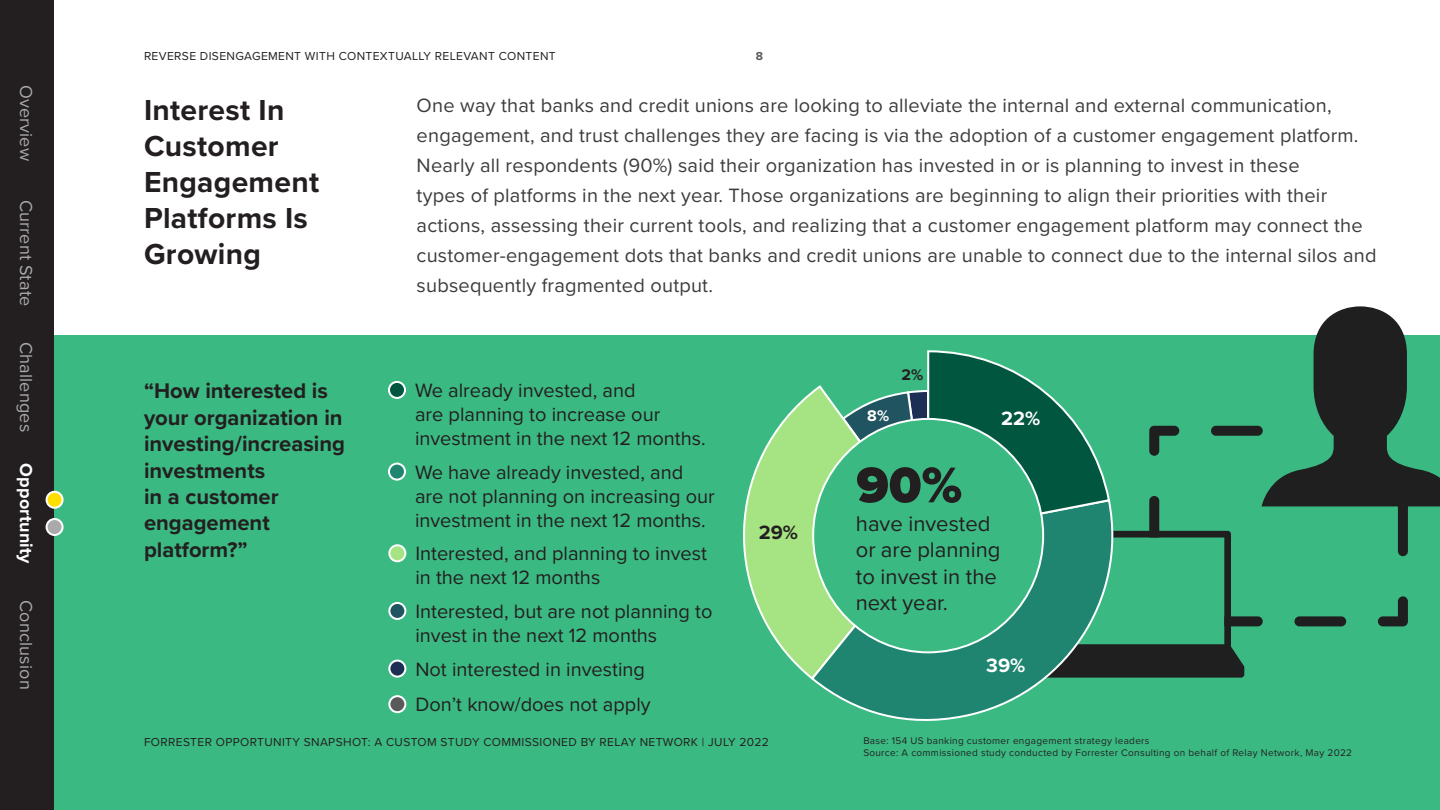
<style>
.page{position:relative;width:1440px;height:810px;background:#fff}
.page>*{position:absolute;margin:0;border:0;box-sizing:border-box;transform-origin:0 0}
.Figure_Label{font:900 52px "Proxima Nova";color:#231f20}
.Page_Header{font:700 30px/36px "Proxima Nova";letter-spacing:.01em;color:#231f20}
.Figure_Title{font:700 22px/26.4px "Proxima Nova";color:#231f20}
.Figure_Legend{font:22px/26.4px "Proxima Nova";color:#231f20}
.Body_Copy{font:20px/30px "Proxima Nova";letter-spacing:.01em;color:#3c3c3c}
.Figure_Label_W{font:20px/24px "Proxima Nova";color:#231f20}
.Figure_Label-2{font:700 20px "Proxima Nova";color:#fff}
.Figure_Label-3{font:700 20px "Proxima Nova";color:#231f20}
.t1{font:18px "Proxima Nova";letter-spacing:.01em;color:#aaa}
.t2{font:700 18px "Proxima Nova";letter-spacing:.01em;color:#fff}
.Figure_Label-4{font:700 16px "Proxima Nova";color:#fff}
.Figure_Label-5{font:700 16px "Proxima Nova";color:#231f20}
.t3{font:12px "Proxima Nova";letter-spacing:.03em;color:#231f20}
.t4{font:700 12px "Proxima Nova";color:#5a5a5a}
.Base_Source{font:10px "Proxima Nova";letter-spacing:.03em;color:#232323}
</style>
<div class="page">
<div style="left:1px;top:335px;width:1439px;height:475px;background:#3bb982"></div>
<div style="left:389px;top:382px;width:16px;height:16px;background:#00563f;border-radius:50%"></div>
<div style="left:388px;top:381px;width:18px;height:18px;border:2px solid #fff;border-radius:50%"></div>
<div style="left:389px;top:464px;width:16px;height:16px;background:#1f8570;border-radius:50%"></div>
<div style="left:388px;top:463px;width:18px;height:18px;border:2px solid #fff;border-radius:50%"></div>
<div style="left:389px;top:545px;width:16px;height:16px;background:#a6e483;border-radius:50%"></div>
<div style="left:388px;top:544px;width:18px;height:18px;border:2px solid #fff;border-radius:50%"></div>
<div style="left:389px;top:603px;width:16px;height:16px;background:#215461;border-radius:50%"></div>
<div style="left:388px;top:602px;width:18px;height:18px;border:2px solid #fff;border-radius:50%"></div>
<div style="left:389px;top:661px;width:16px;height:16px;background:#1c2e54;border-radius:50%"></div>
<div style="left:388px;top:660px;width:18px;height:18px;border:2px solid #fff;border-radius:50%"></div>
<div style="left:389px;top:696px;width:16px;height:16px;background:#5a5a5a;border-radius:50%"></div>
<div style="left:388px;top:695px;width:18px;height:18px;border:2px solid #fff;border-radius:50%"></div>
<svg style="left:743px;top:385px;width:98px;height:293px"></svg>
<svg style="left:810px;top:498px;width:236px;height:223px"></svg>
<svg style="left:841px;top:306px;width:599px;height:372px"></svg>
<div style="left:813px;top:419px;width:230px;height:233px;background:#3bb982;border-radius:50%"></div>
<div style="left:0;top:0;width:54px;height:810px;background:#231f20"></div>
<div style="left:47px;top:492px;width:16px;height:16px;background:#ffde00;border-radius:50%"></div>
<div style="left:46px;top:491px;width:18px;height:18px;border:2px solid #fff;border-radius:50%"></div>
<div style="left:47px;top:519px;width:16px;height:16px;background:#aaa;border-radius:50%"></div>
<div style="left:46px;top:518px;width:18px;height:18px;border:2px solid #fff;border-radius:50%"></div>
<p class="t1" style="left:40px;top:85px;width:78px;rotate:90deg">Overview</p>
<p class="t1" style="left:40px;top:200px;width:108px;rotate:90deg">Current State</p>
<p class="t1" style="left:40px;top:342px;width:92px;rotate:90deg">Challenges</p>
<p class="t2" style="left:40px;top:463px;width:102px;rotate:90deg">Opportunity</p>
<p class="t1" style="left:40px;top:600px;width:91px;rotate:90deg">Conclusion</p>
<p class="t3" style="left:144px;top:47px;width:413px">REVERSE DISENGAGEMENT WITH CONTEXTUALLY RELEVANT CONTENT</p>
<p class="t4" style="left:756px;top:47px;width:9px">8</p>
<h2 class="Page_Header" style="left:144px;top:91px;width:177px">Interest In<br>Customer<br>Engagement<br>Platforms Is<br>Growing</h2>
<p class="Body_Copy" style="left:417px;top:89px;width:961px">One way that banks and credit unions are looking to alleviate the internal and external communication, engagement, and trust challenges they are facing is via the adoption of a customer engagement platform.<br>Nearly all respondents (90%) said their organization has invested in or is planning to invest in these<br>types of platforms in the next year. Those organizations are beginning to align their priorities with their actions, assessing their current tools, and realizing that a customer engagement platform may connect the customer-engagement dots that banks and credit unions are unable to connect due to the internal silos and subsequently fragmented output.</p>
<h3 class="Figure_Title" style="left:144px;top:377px;width:203px">“How interested is your organization in investing/increasing investments<br>in a customer engagement platform?”</h3>
<p class="Figure_Label_W" style="left:415px;top:378px;width:292px">We already invested, and<br>are planning to increase our investment in the next 12 months.</p>
<p class="Figure_Label_W" style="left:415px;top:459px;width:301px">We have already invested, and are not planning on increasing our investment in the next 12 months.</p>
<p class="Figure_Label_W" style="left:415px;top:541px;width:293px">Interested, and planning to invest in the next 12 months</p>
<p class="Figure_Label_W" style="left:415px;top:599px;width:299px">Interested, but are not planning to invest in the next 12 months</p>
<p class="Figure_Label_W" style="left:415px;top:656px;width:231px">Not interested in investing</p>
<p class="Figure_Label_W" style="left:415px;top:692px;width:237px">Don’t know/does not apply</p>
<p class="Figure_Label-3" style="left:759px;top:517px;width:41px">29%</p>
<p class="t3" style="left:144px;top:733px;width:626px">FORRESTER OPPORTUNITY SNAPSHOT: A CUSTOM STUDY COMMISSIONED BY RELAY NETWORK | JULY 2022</p>
<p class="Figure_Label-4" style="left:867px;top:404px;width:23px">8%</p>
<p class="Figure_Label-5" style="left:901px;top:363px;width:23px">2%</p>
<p class="Figure_Label" style="left:856px;top:446px;width:107px">90%</p>
<p class="Figure_Label-2" style="left:1001px;top:404px;width:41px">22%</p>
<p class="Figure_Legend" style="left:856px;top:509px;width:146px">have invested or are planning to invest in the next year.</p>
<p class="Figure_Label-2" style="left:986px;top:650px;width:41px">39%</p>
<p class="Base_Source" style="left:863px;top:733px;width:288px">Base: 154 US banking customer engagement strategy leaders</p>
<p class="Base_Source" style="left:863px;top:745px;width:490px">Source: A commissioned study conducted by Forrester Consulting on behalf of Relay Network, May 2022</p>
</div>
